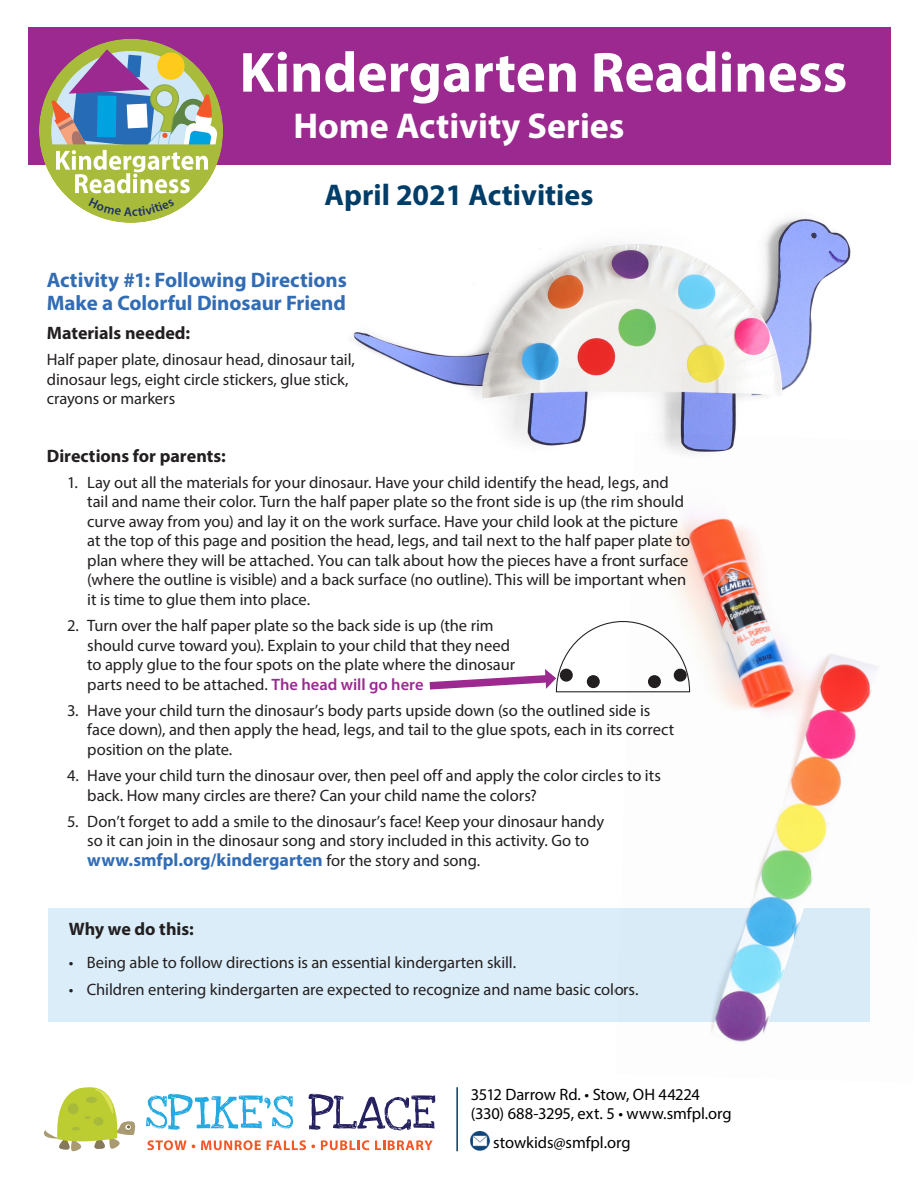
<style>
.page{position:relative;width:918px;height:1188px;background:#fff}
.page>*{position:absolute;margin:0;border:0;box-sizing:border-box;transform-origin:0 0}
.t1{font:700 57px "Myriad Pro";color:#fff}
.t2{font:700 36px "Myriad Pro";color:#fff}
.t3{font:700 30px "Myriad Pro";color:#003d68}
.Subhead{font:700 21px/22.5px "Myriad Pro";color:#326cb5}
.Subhead_2{font:700 18px "Myriad Pro";color:#231f20}
.body_with_numbers{font:700 18px "Myriad Pro";color:#326cb5}
.body_with_numbers-2{font:16.5px/19.5px "Myriad Pro";letter-spacing:-.005em;color:#231f20}
.body{font:16.5px/19.5px "Myriad Pro";letter-spacing:-.005em;color:#231f20}
.body_with_numbers-3{font:16.5px/19.8px "Myriad Pro";letter-spacing:-.005em;color:#000}
.s1{font-weight:600;color:#9b2990}
.s2{font-weight:400;font-size:16.5px;color:#231f20}
</style>
<div class="page">
<img style="left:352px;top:218px;width:499px;height:228px">
<svg style="left:146px;top:1094px;width:147px;height:36px"></svg>
<svg style="left:309px;top:1094px;width:126px;height:37px"></svg>
<svg style="left:147px;top:1140px;width:48px;height:10px"></svg>
<svg style="left:201px;top:1140px;width:60px;height:10px"></svg>
<svg style="left:267px;top:1140px;width:48px;height:10px"></svg>
<svg style="left:321px;top:1140px;width:48px;height:10px"></svg>
<svg style="left:375px;top:1140px;width:58px;height:10px"></svg>
<svg style="left:44px;top:1087px;width:92px;height:64px"></svg>
<hr style="left:456px;top:1087px;width:2px;height:64px;background:#003d68">
<img style="left:471px;top:1132px;width:19px;height:19px">
<div style="left:49px;top:908px;width:821px;height:114px;background:#daedf9"></div>
<div style="left:28px;top:27px;width:863px;height:137px;background:#9b2990"></div>
<svg style="left:429px;top:621px;width:187px;height:72px"></svg>
<img style="left:616px;top:433px;width:235px;height:260px">
<img style="left:689px;top:519px;width:190px;height:523px">
<svg style="left:39px;top:39px;width:184px;height:184px"></svg>
<p class="t1" style="left:239px;top:35px;width:609px">Kindergarten Readiness</p>
<p class="t2" style="left:293px;top:102px;width:333px">Home Activity Series</p>
<p class="t3" style="left:325px;top:175px;width:270px">April 2021 Activities</p>
<p class="Subhead" style="left:47px;top:268px;width:302px">Activity #1: Following Directions<br>Make a Colorful Dinosaur Friend</p>
<p class="Subhead_2" style="left:47px;top:321px;width:145px">Materials needed:</p>
<p class="body" style="left:47px;top:350px;width:310px">Half paper plate, dinosaur head, dinosaur tail, dinosaur legs, eight circle stickers, glue stick, crayons or markers</p>
<p class="Subhead_2" style="left:47px;top:444px;width:180px">Directions for parents:</p>
<p class="body_with_numbers-2" style="left:87px;top:472px;width:604px;text-indent:-20px">1. Lay out all the materials for your dinosaur. Have your child identify the head, legs, and tail and name their color. Turn the half paper plate so the front side is up (the rim should curve away from you) and lay it on the work surface. Have your child look at the picture at the top of this page and position the head, legs, and tail next to the half paper plate to plan where they will be attached. You can talk about how the pieces have a front surface (where the outline is visible) and a back surface (no outline). This will be important when it is time to glue them into place.</p>
<p class="body_with_numbers-2" style="left:87px;top:616px;width:429px;text-indent:-20px">2. Turn over the half paper plate so the back side is up (the rim should curve toward you). Explain to your child that they need to apply glue to the four spots on the plate where the dinosaur parts need to be attached. <span class="s1">The head will go here</span></p>
<p class="body_with_numbers-2" style="left:87px;top:700px;width:588px;text-indent:-20px">3. Have your child turn the dinosaur’s body parts upside down (so the outlined side is face down), and then apply the head, legs, and tail to the glue spots, each in its correct position on the plate.</p>
<p class="body_with_numbers-2" style="left:87px;top:766px;width:575px;text-indent:-20px">4. Have your child turn the dinosaur over, then peel off and apply the color circles to its back. How many circles are there? Can your child name the colors?</p>
<p class="body_with_numbers-2" style="left:67px;top:811px;width:539px;text-align:center">5. Don’t forget to add a smile to the dinosaur’s face! Keep your dinosaur handy so it can join in the dinosaur song and story included in this activity. Go to</p>
<p class="body_with_numbers" style="left:87px;top:848px;width:395px">www.smfpl.org/kindergarten <span class="s2">for the story and song.</span></p>
<p class="Subhead_2" style="left:69px;top:917px;width:126px">Why we do this:</p>
<p class="body" style="left:69px;top:953px;width:449px">• Being able to follow directions is an essential kindergarten skill.</p>
<p class="body" style="left:69px;top:979px;width:571px">• Children entering kindergarten are expected to recognize and name basic colors.</p>
<p class="body_with_numbers-3" style="left:471px;top:1084px;width:262px">3512 Darrow Rd. • Stow, OH 44224 (330) 688-3295, ext. 5 • www.smfpl.org</p>
<p class="body_with_numbers-3" style="left:493px;top:1132px;width:139px">stowkids@smfpl.org</p>
</div>
